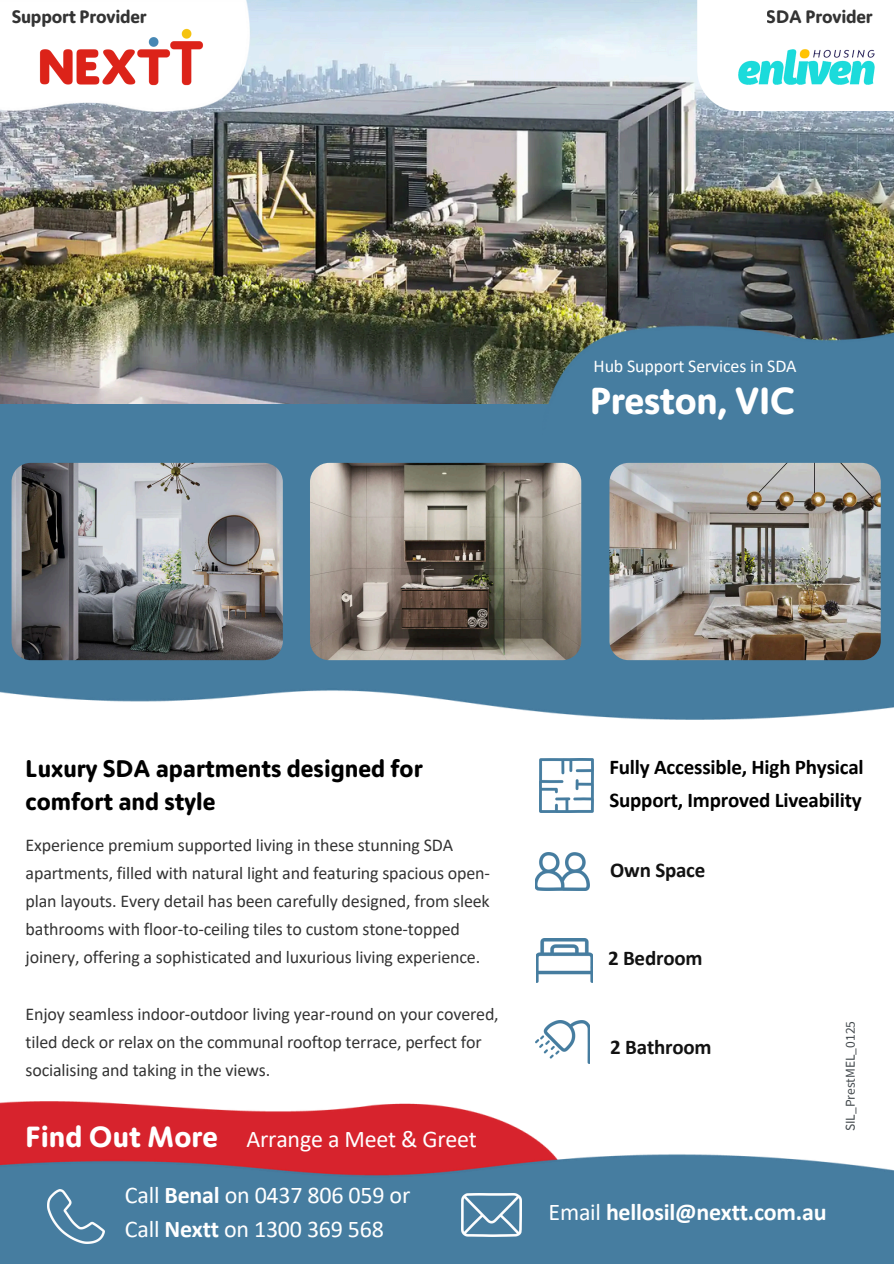
<style>
.page{position:relative;width:894px;height:1264px;background:#fff}
.page>*{position:absolute;margin:0;border:0;box-sizing:border-box;transform-origin:0 0}
.t1{font:700 37.5px "Moniker";letter-spacing:-.01em;color:#fff}
.t2{font:700 29.1px "Moniker";color:#fff}
.t3{font:24px "Calibri";letter-spacing:-.01em;color:#fff}
.t4{font:700 24px/32.7px "Moniker";color:#000}
.t5{font:700 24px "Calibri";letter-spacing:-.01em;color:#fff}
.t6{font:700 21px/32.7px "Calibri";letter-spacing:-.01em;color:#000}
.t7{font:700 21px "Calibri";letter-spacing:-.01em;color:#121212}
.t8{font:18px/28.2px "Calibri";letter-spacing:-.01em;color:#000}
.t9{font:700 18px "Moniker";letter-spacing:-.01em;color:#000}
.t10{font:18px "Calibri";letter-spacing:-.01em;color:#fff}
.t11{font:13.5px "Source Sans Pro";color:#43494d}
.s1{font-weight:700}
.s2{font-weight:400}
</style>
<div class="page">
<img style="left:0;top:0;width:893px;height:404px">
<img style="left:0;top:404px;width:893px;height:315px">
<img style="left:0;top:0;width:250px;height:111px">
<img style="left:18px;top:28px;width:206px;height:61px">
<img style="left:543px;top:318px;width:350px;height:117px">
<img style="left:535px;top:1020px;width:54px;height:43px">
<img style="left:0;top:1101px;width:893px;height:162px">
<img style="left:48px;top:1188px;width:56px;height:54px">
<img style="left:539px;top:758px;width:54px;height:54px">
<img style="left:536px;top:938px;width:56px;height:44px">
<img style="left:461px;top:1192px;width:60px;height:44px">
<img style="left:12px;top:463px;width:271px;height:197px">
<img style="left:310px;top:463px;width:271px;height:197px">
<img style="left:609px;top:463px;width:271px;height:197px">
<div style="left:697px;top:0;width:196px;height:111px;background:#fff"></div>
<img style="left:738px;top:49px;width:137px;height:36px">
<img style="left:535px;top:852px;width:54px;height:38px">
<p class="t9" style="left:12px;top:7px;width:137px">Support Provider</p>
<p class="t9" style="left:766px;top:7px;width:107px">SDA Provider</p>
<p class="t10" style="left:593px;top:358px;width:204px">Hub Support Services in SDA</p>
<p class="t1" style="left:590px;top:380px;width:206px">Preston, VIC</p>
<p class="t4" style="left:26px;top:753px;width:398px">Luxury SDA apartments designed for comfort and style</p>
<p class="t8" style="left:26px;top:832px;width:465px">Experience premium supported living in these stunning SDA apartments, filled with natural light and featuring spacious open&shy;plan layouts. Every detail has been carefully designed, from sleek bathrooms with floor-to-ceiling tiles to custom stone-topped joinery, offering a sophisticated and luxurious living experience.</p>
<p class="t8" style="left:26px;top:1001px;width:474px">Enjoy seamless indoor-outdoor living year-round on your covered, tiled deck or relax on the communal rooftop terrace, perfect for socialising and taking in the views.</p>
<p class="t2" style="left:26px;top:1120px;width:194px">Find Out More</p>
<p class="t3" style="left:246px;top:1128px;width:232px">Arrange a Meet &amp; Greet</p>
<h5 class="t3" style="left:125px;top:1184px;width:287px">Call <span class="s1">Benal</span> on 0437 806 059 or</h5>
<h3 class="t3" style="left:125px;top:1218px;width:260px">Call <span class="s1">Nextt</span> on 1300 369 568</h3>
<p class="t6" style="left:609px;top:752px;width:256px">Fully Accessible, High Physical<br>Support, Improved Liveability</p>
<p class="t7" style="left:610px;top:861px;width:97px">Own Space</p>
<h6 class="t7" style="left:608px;top:949px;width:96px">2 Bedroom</h6>
<p class="t7" style="left:610px;top:1038px;width:103px">2 Bathroom</p>
<h1 class="t11" style="left:841px;top:1131px;width:112px;rotate:-90deg">SIL_PrestMEL_0125</h1>
<p class="t5" style="left:548px;top:1202px;width:279px"><span class="s2">Email</span> hellosil@nextt.com.au</p>
</div>
